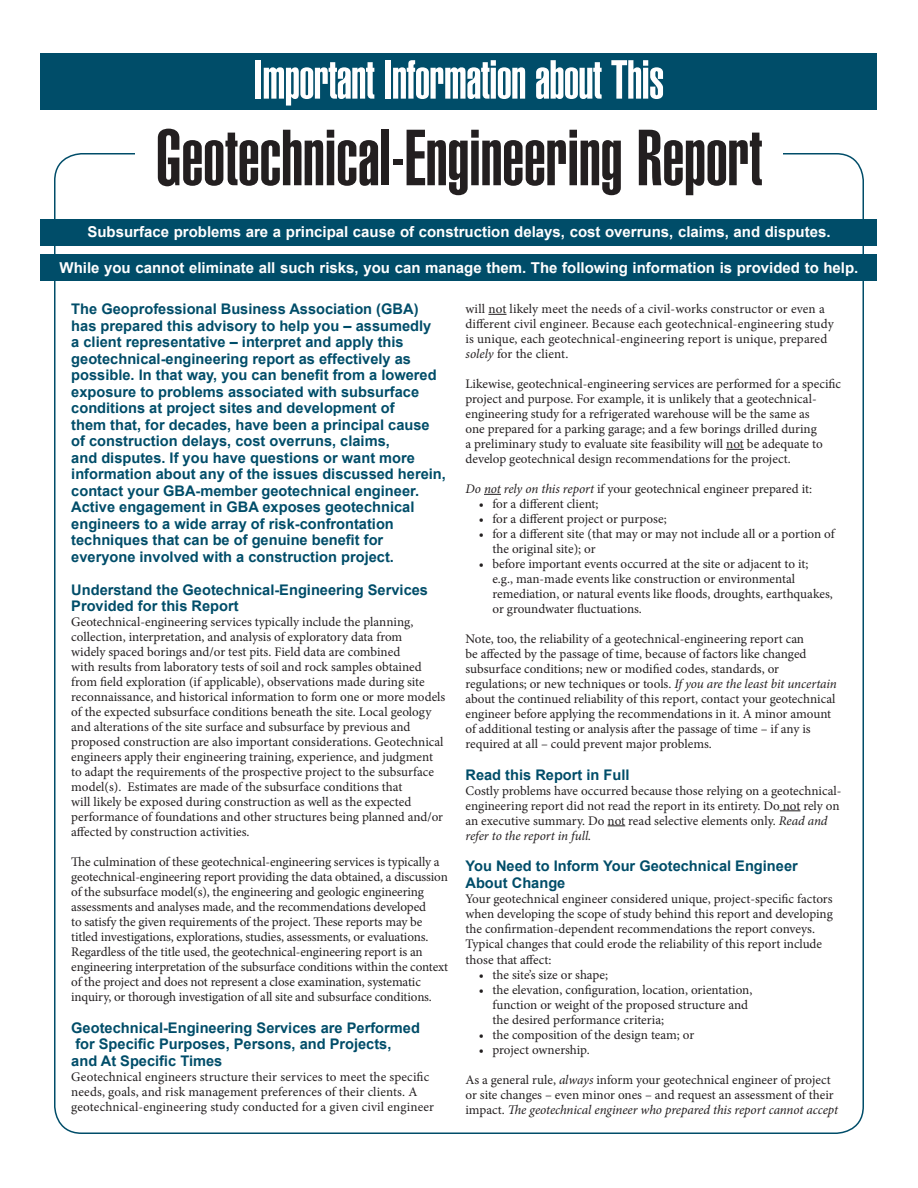
<style>
.page{position:relative;width:918px;height:1188px;background:#fff}
.page>*{position:absolute;margin:0;border:0;box-sizing:border-box;transform-origin:0 0}
.t1{font:900 extra-condensed 78px "Helvetica";color:#231f20}
.t2{font:900 extra-condensed 54px "Helvetica";letter-spacing:-.01em;color:#fff}
.t3{font:700 15px "Arial";color:#fff}
.t4{font:700 14.7px/16.5px "Arial";color:#004d69}
.t5{font:13.2px/15px "Minion Pro";letter-spacing:-.005em;color:#231f20}
.s1{font-style:italic}
</style>
<div class="page">
<div style="left:40px;top:54px;width:838px;height:56px;background:#004d69"></div>
<div style="left:40px;top:219px;width:838px;height:27px;background:#004d69"></div>
<div style="left:40px;top:254px;width:838px;height:27px;background:#004d69"></div>
<svg style="left:488px;top:314px;width:19px;height:1px"></svg>
<svg style="left:726px;top:449px;width:18px;height:1px"></svg>
<svg style="left:484px;top:494px;width:17px;height:1px"></svg>
<svg style="left:780px;top:811px;width:20px;height:1px"></svg>
<svg style="left:608px;top:826px;width:17px;height:1px"></svg>
<h2 class="t2" style="left:254px;top:49px;width:412px">Important Information about This</h2>
<h1 class="t1" style="left:156px;top:113px;width:608px">Geotechnical-Engineering Report</h1>
<p class="t3" style="left:87px;top:222px;width:745px">Subsurface problems are a principal cause of construction delays, cost overruns, claims, and disputes.</p>
<p class="t3" style="left:60px;top:258px;width:800px">While you cannot eliminate all such risks, you can manage them. The following information is provided to help.</p>
<p class="t4" style="left:71px;top:301px;width:376px">The Geoprofessional Business Association (GBA) has prepared this advisory to help you – assumedly<br>a client representative – interpret and apply this geotechnical-engineering report as effectively as possible. In that way, you can benefit from a lowered exposure to problems associated with subsurface conditions at project sites and development of<br>them that, for decades, have been a principal cause of construction delays, cost overruns, claims,<br>and disputes. If you have questions or want more information about any of the issues discussed herein, contact your GBA-member geotechnical engineer.<br>Active engagement in GBA exposes geotechnical engineers to a wide array of risk-confrontation techniques that can be of genuine benefit for everyone involved with a construction project.</p>
<p class="t4" style="left:71px;top:582px;width:358px">Understand the Geotechnical-Engineering Services<br>Provided for this Report</p>
<p class="t5" style="left:71px;top:614px;width:376px">Geotechnical-engineering services typically include the planning, collection, interpretation, and analysis of exploratory data from<br>widely spaced borings and/or test pits. Field data are combined<br>with results from laboratory tests of soil and rock samples obtained from field exploration (if applicable), observations made during site reconnaissance, and historical information to form one or more models of the expected subsurface conditions beneath the site. Local geology and alterations of the site surface and subsurface by previous and proposed construction are also important considerations. Geotechnical engineers apply their engineering training, experience, and judgment to adapt the requirements of the prospective project to the subsurface model(s). Estimates are made of the subsurface conditions that<br>will likely be exposed during construction as well as the expected performance of foundations and other structures being planned and/or affected by construction activities.</p>
<p class="t5" style="left:71px;top:854px;width:378px">The culmination of these geotechnical-engineering services is typically a geotechnical-engineering report providing the data obtained, a discussion of the subsurface model(s), the engineering and geologic engineering assessments and analyses made, and the recommendations developed<br>to satisfy the given requirements of the project. These reports may be titled investigations, explorations, studies, assessments, or evaluations.<br>Regardless of the title used, the geotechnical-engineering report is an engineering interpretation of the subsurface conditions within the context of the project and does not represent a close examination, systematic inquiry, or thorough investigation of all site and subsurface conditions.</p>
<p class="t4" style="left:71px;top:1020px;width:350px">Geotechnical-Engineering Services are Performed for Specific Purposes, Persons, and Projects,<br>and At Specific Times</p>
<p class="t5" style="left:71px;top:1069px;width:364px">Geotechnical engineers structure their services to meet the specific needs, goals, and risk management preferences of their clients. A geotechnical-engineering study conducted for a given civil engineer</p>
<p class="t5" style="left:465px;top:301px;width:370px">will not likely meet the needs of a civil-works constructor or even a different civil engineer. Because each geotechnical-engineering study is unique, each geotechnical-engineering report is unique, prepared <span class="s1">solely</span> for the client.</p>
<p class="t5" style="left:465px;top:376px;width:377px">Likewise, geotechnical-engineering services are performed for a specific project and purpose. For example, it is unlikely that a geotechnical&shy;engineering study for a refrigerated warehouse will be the same as<br>one prepared for a parking garage; and a few borings drilled during<br>a preliminary study to evaluate site feasibility will not be adequate to develop geotechnical design recommendations for the project.</p>
<p class="t5" style="left:465px;top:481px;width:348px"><span class="s1">Do not rely on this report</span> if your geotechnical engineer prepared it:</p>
<p class="t5" style="left:479px;top:496px;width:121px">• for a different client;</p>
<p class="t5" style="left:479px;top:511px;width:189px">• for a different project or purpose;</p>
<p class="t5" style="left:492px;top:526px;width:344px;text-indent:-14px">• for a different site (that may or may not include all or a portion of the original site); or</p>
<p class="t5" style="left:492px;top:556px;width:342px;text-indent:-14px">• before important events occurred at the site or adjacent to it;<br>e.g., man-made events like construction or environmental remediation, or natural events like floods, droughts, earthquakes, or groundwater fluctuations.</p>
<p class="t5" style="left:465px;top:631px;width:373px">Note, too, the reliability of a geotechnical-engineering report can<br>be affected by the passage of time, because of factors like changed subsurface conditions; new or modified codes, standards, or regulations; or new techniques or tools. <span class="s1">If you are the least bit uncertain </span>about the continued reliability of this report, contact your geotechnical engineer before applying the recommendations in it. A minor amount of additional testing or analysis after the passage of time – if any is required at all – could prevent major problems.</p>
<p class="t4" style="left:465px;top:767px;width:166px">Read this Report in Full</p>
<p class="t5" style="left:465px;top:783px;width:378px">Costly problems have occurred because those relying on a geotechnical&shy;engineering report did not read the report in its entirety. Do not rely on an executive summary. Do not read selective elements only. <span class="s1">Read and refer to the report in full.</span></p>
<p class="t4" style="left:465px;top:858px;width:334px">You Need to Inform Your Geotechnical Engineer<br>About Change</p>
<p class="t5" style="left:465px;top:891px;width:369px">Your geotechnical engineer considered unique, project-specific factors when developing the scope of study behind this report and developing the confirmation-dependent recommendations the report conveys.<br>Typical changes that could erode the reliability of this report include</p>
<p class="t5" style="left:465px;top:952px;width:87px">those that affect:</p>
<p class="t5" style="left:479px;top:967px;width:131px">• the site’s size or shape;</p>
<p class="t5" style="left:492px;top:982px;width:261px;text-indent:-14px">• the elevation, configuration, location, orientation, function or weight of the proposed structure and the desired performance criteria;</p>
<p class="t5" style="left:479px;top:1027px;width:217px">• the composition of the design team; or</p>
<p class="t5" style="left:479px;top:1042px;width:112px">• project ownership.</p>
<p class="t5" style="left:465px;top:1072px;width:374px">As a general rule, <span class="s1">always</span> inform your geotechnical engineer of project or site changes – even minor ones – and request an assessment of their impact. <span class="s1">The geotechnical engineer who prepared this report cannot accept</span></p>
</div>
